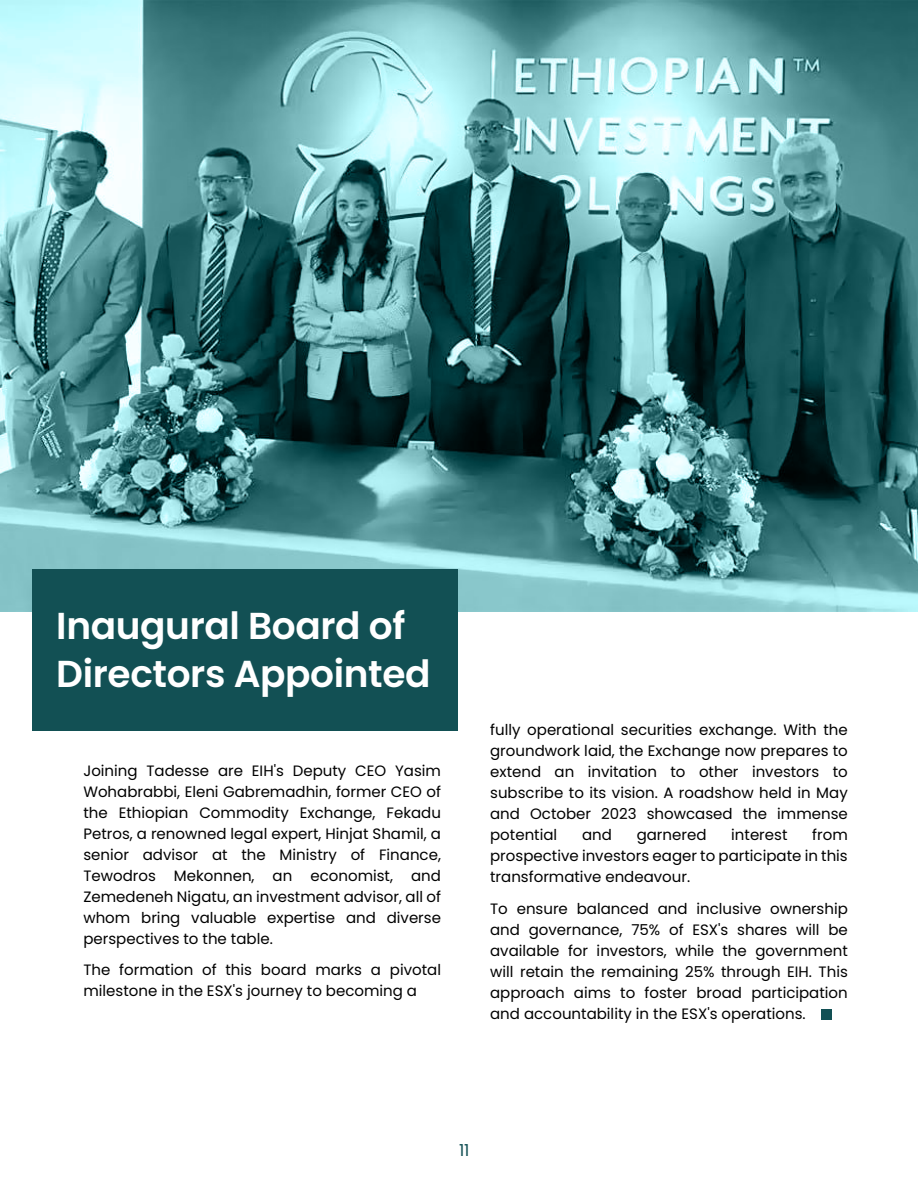
<style>
.page{position:relative;width:918px;height:1188px;background:#fff}
.page>*{position:absolute;margin:0;border:0;box-sizing:border-box;transform-origin:0 0}
.t1{font:600 37.5px/48px "Poppins";letter-spacing:-.01em;color:#fff}
.t2{font:16.5px "Poppins";color:#125054}
.t3{font:15px/21px "Poppins";color:#000;text-align:justify}
</style>
<div class="page">
<div style="left:821px;top:1009px;width:11px;height:11px;background:#125054"></div>
<img style="left:0;top:0;width:918px;height:612px">
<div style="left:33px;top:569px;width:425px;height:162px;background:#125054"></div>
<h1 class="t1" style="left:56px;top:602px;width:376px">Inaugural Board of<br>Directors Appointed</h1>
<p class="t3" style="left:83px;top:760px;width:359px">Joining Tadesse are EIH's Deputy CEO Yasim Wohabrabbi, Eleni Gabremadhin, former CEO of the Ethiopian Commodity Exchange, Fekadu Petros, a renowned legal expert, Hinjat Shamil, a senior advisor at the Ministry of Finance, Tewodros Mekonnen, an economist, and Zemedeneh Nigatu, an investment advisor, all of whom bring valuable expertise and diverse perspectives to the table.</p>
<p class="t3" style="left:83px;top:960px;width:359px">The formation of this board marks a pivotal milestone in the ESX's journey to becoming a</p>
<p class="t3" style="left:490px;top:720px;width:359px">fully operational securities exchange. With the groundwork laid, the Exchange now prepares to extend an invitation to other investors to subscribe to its vision. A roadshow held in May and October 2023 showcased the immense potential</p>
<p class="t3" style="left:490px;top:825px;width:359px;text-indent:322px">from prospective investors eager to participate in this transformative endeavour.</p>
<p class="t3" style="left:490px;top:898px;width:359px">To ensure balanced and inclusive ownership and governance, 75% of ESX's shares will be available for investors, while the government will retain the remaining 25% through EIH. This approach aims to foster broad participation and accountability in the ESX's operations.</p>
<p class="t3" style="left:582px;top:825px;width:31px">and</p>
<p class="t3" style="left:637px;top:825px;width:71px">garnered</p>
<p class="t3" style="left:731px;top:825px;width:58px">interest</p>
<p class="t2" style="left:459px;top:1138px;width:12px">11</p>
</div>
